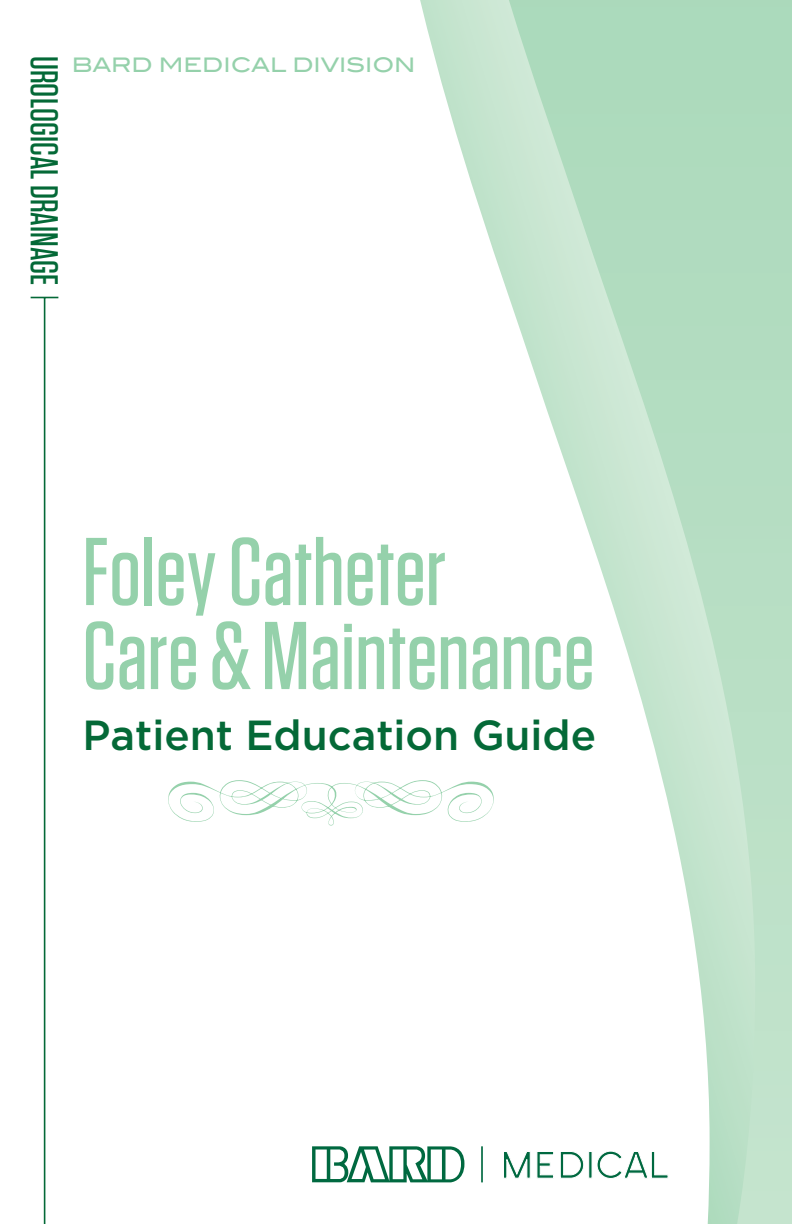
<style>
.page{position:relative;width:792px;height:1224px;background:#fff}
.page>*{position:absolute;margin:0;border:0;box-sizing:border-box;transform-origin:0 0}
.t1{font:500 96px/84px "Tungsten";color:#95d1ab}
.t2{font:500 42px "Gotham";color:#046937}
.t3{font:500 38.8px "Tungsten";color:#046937}
.t4{font:20px "Blair ITC Std";letter-spacing:-.005em;color:#95d1ab}
</style>
<div class="page">
<svg style="left:420px;top:0;width:89px;height:1183px"></svg>
<svg style="left:509px;top:0;width:283px;height:1224px"></svg>
<svg style="left:312px;top:1146px;width:152px;height:36px"></svg>
<hr style="left:481px;top:1146px;width:2px;height:36px;background:#006940">
<svg style="left:503px;top:1151px;width:82px;height:28px"></svg>
<svg style="left:588px;top:1151px;width:5px;height:28px"></svg>
<svg style="left:596px;top:1150px;width:73px;height:29px"></svg>
<svg style="left:31px;top:297px;width:27px;height:1px"></svg>
<hr style="left:44px;top:298px;width:1px;height:926px;background:#046937">
<svg style="left:168px;top:780px;width:326px;height:46px"></svg>
<p class="t3" style="left:64px;top:56px;width:231px;rotate:90deg">UROLOGICAL DRAINAGE</p>
<p class="t4" style="left:72px;top:53px;width:345px">BARD MEDICAL DIVISION</p>
<p class="t1" style="left:83px;top:531px;width:514px">Foley Catheter<br>Care &amp; Maintenance</p>
<p class="t2" style="left:83px;top:711px;width:515px">Patient Education Guide</p>
</div>
